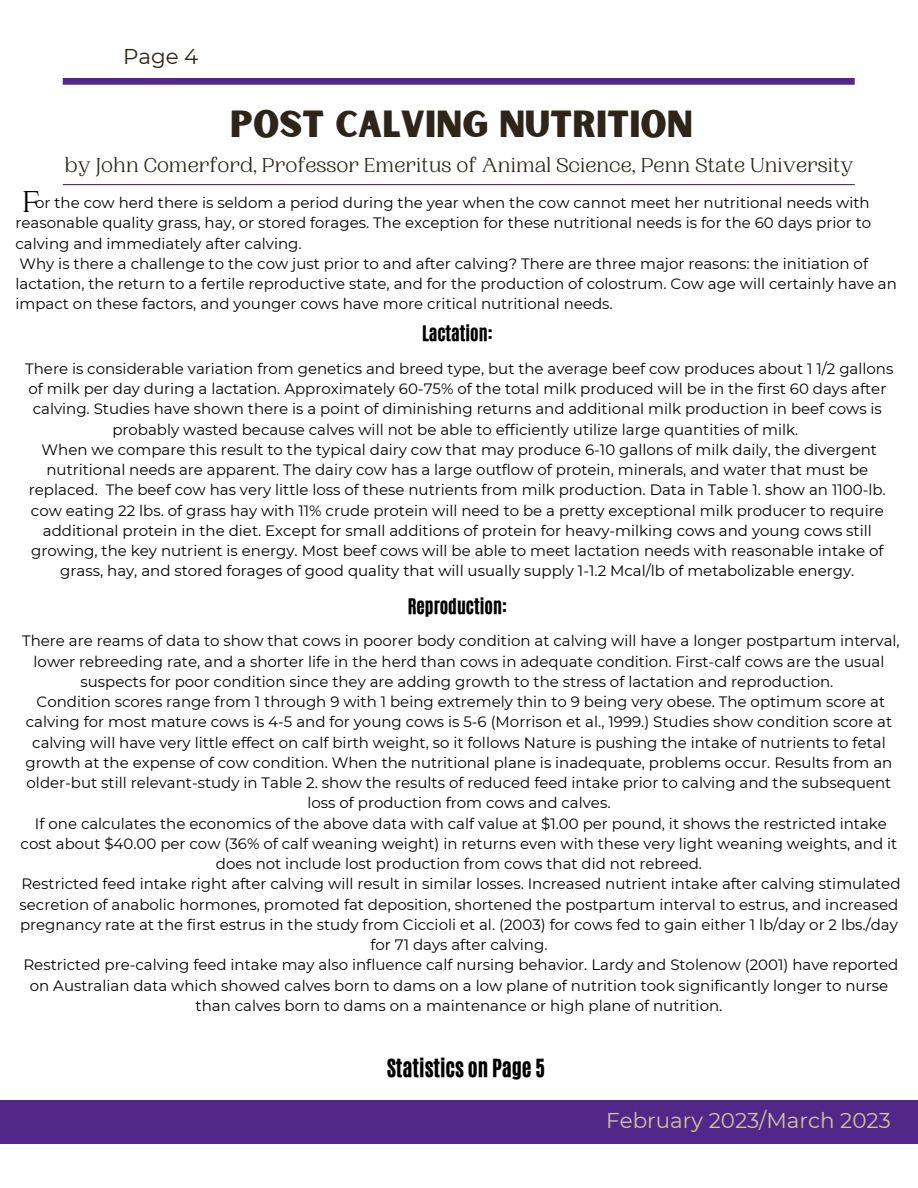
<style>
.page{position:relative;width:918px;height:1188px;background:#fff}
.page>*{position:absolute;margin:0;border:0;box-sizing:border-box;transform-origin:0 0}
.t1{font:36.15px "Sunborn Sans One";color:#2d2519}
.t2{font:31.8px "PP Woodland";color:#000}
.t3{font:21.45px "Montserrat";color:#cfc3a4}
.t4{font:21.45px "Montserrat";color:#2d2519}
.t5{font:21.15px "PP Woodland";color:#2d2519}
.t6{font:21px "CA Generated";color:#000}
.t7{font:18px "CA Generated";color:#000}
.t8{font:15px/20.2px "Montserrat";color:#000;text-align:center}
</style>
<div class="page">
<div style="left:63px;top:78px;width:792px;height:7px;background:#512888"></div>
<hr style="left:63px;top:184px;width:792px;height:1px;background:#512888">
<div style="left:0;top:1100px;width:918px;height:43px;background:#512888"></div>
<h3 class="t4" style="left:123px;top:44px;width:77px">Page 4</h3>
<h1 class="t1" style="left:230px;top:101px;width:464px">POST CALVING NUTRITION</h1>
<h3 class="t5" style="left:65px;top:153px;width:790px">by John Comerford, Professor Emeritus of Animal Science, Penn State University</h3>
<h2 class="t2" style="left:22px;top:183px;width:19px">F</h2>
<p class="t8" style="left:16px;top:193px;width:883px;text-align:left;text-indent:20px">or the cow herd there is seldom a period during the year when the cow cannot meet her nutritional needs with reasonable quality grass, hay, or stored forages. The exception for these nutritional needs is for the 60 days prior to calving and immediately after calving.<br>Why is there a challenge to the cow just prior to and after calving? There are three major reasons: the initiation of lactation, the return to a fertile reproductive state, and for the production of colostrum. Cow age will certainly have an impact on these factors, and younger cows have more critical nutritional needs.</p>
<p class="t7" style="left:422px;top:321px;width:72px">Lactation:</p>
<p class="t8" style="left:25px;top:358px;width:870px">There is considerable variation from genetics and breed type, but the average beef cow produces about 1 1/2 gallons of milk per day during a lactation. Approximately 60-75% of the total milk produced will be in the first 60 days after calving. Studies have shown there is a point of diminishing returns and additional milk production in beef cows is probably wasted because calves will not be able to efficiently utilize large quantities of milk.<br>When we compare this result to the typical dairy cow that may produce 6-10 gallons of milk daily, the divergent nutritional needs are apparent. The dairy cow has a large outflow of protein, minerals, and water that must be replaced. The beef cow has very little loss of these nutrients from milk production. Data in Table 1. show an 1100-lb. cow eating 22 lbs. of grass hay with 11% crude protein will need to be a pretty exceptional milk producer to require additional protein in the diet. Except for small additions of protein for heavy-milking cows and young cows still growing, the key nutrient is energy. Most beef cows will be able to meet lactation needs with reasonable intake of grass, hay, and stored forages of good quality that will usually supply 1-1.2 Mcal/lb of metabolizable energy.</p>
<p class="t7" style="left:408px;top:593px;width:101px">Reproduction:</p>
<p class="t8" style="left:20px;top:631px;width:882px">There are reams of data to show that cows in poorer body condition at calving will have a longer postpartum interval, lower rebreeding rate, and a shorter life in the herd than cows in adequate condition. First-calf cows are the usual suspects for poor condition since they are adding growth to the stress of lactation and reproduction.<br>Condition scores range from 1 through 9 with 1 being extremely thin to 9 being very obese. The optimum score at calving for most mature cows is 4-5 and for young cows is 5-6 (Morrison et al., 1999.) Studies show condition score at calving will have very little effect on calf birth weight, so it follows Nature is pushing the intake of nutrients to fetal growth at the expense of cow condition. When the nutritional plane is inadequate, problems occur. Results from an older-but still relevant-study in Table 2. show the results of reduced feed intake prior to calving and the subsequent loss of production from cows and calves.<br>If one calculates the economics of the above data with calf value at $1.00 per pound, it shows the restricted intake cost about $40.00 per cow (36% of calf weaning weight) in returns even with these very light weaning weights, and it does not include lost production from cows that did not rebreed.<br>Restricted feed intake right after calving will result in similar losses. Increased nutrient intake after calving stimulated secretion of anabolic hormones, promoted fat deposition, shortened the postpartum interval to estrus, and increased pregnancy rate at the first estrus in the study from Ciccioli et al. (2003) for cows fed to gain either 1 lb/day or 2 lbs./day for 71 days after calving.<br>Restricted pre-calving feed intake may also influence calf nursing behavior. Lardy and Stolenow (2001) have reported on Australian data which showed calves born to dams on a low plane of nutrition took significantly longer to nurse than calves born to dams on a maintenance or high plane of nutrition.</p>
<h3 class="t6" style="left:387px;top:1053px;width:160px">Statistics on Page 5</h3>
<h3 class="t3" style="left:606px;top:1108px;width:286px">February 2023/March 2023</h3>
</div>
